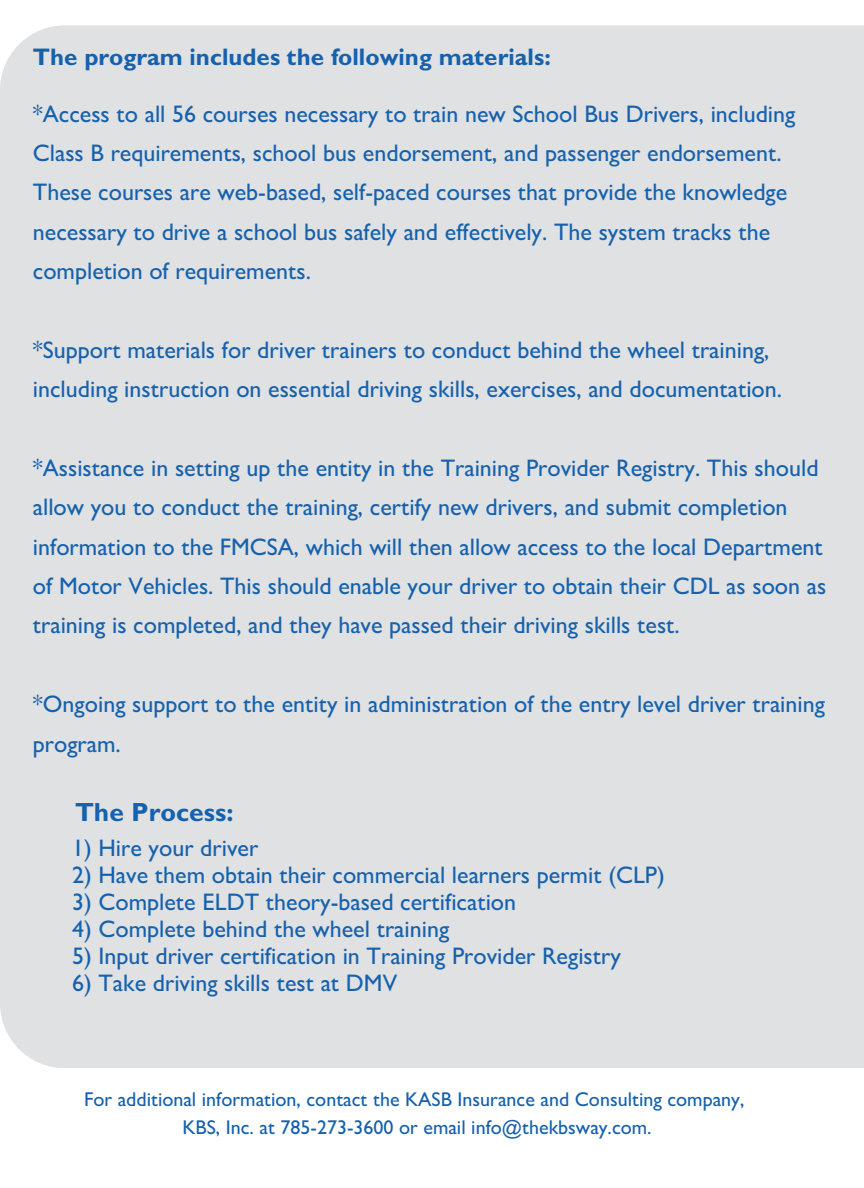
<style>
.page{position:relative;width:864px;height:1188px;background:#fff}
.page>*{position:absolute;margin:0;border:0;box-sizing:border-box;transform-origin:0 0}
.t1{font:700 26.4px "Gill Sans";color:#1661ad}
.t2{font:500 24px/39.3px "Gill Sans";color:#1661ad}
.t3{font:700 24px "Gill Sans";color:#1661ad}
.t4{font:500 19.95px/27.9px "Gill Sans";color:#1661ad;text-align:center}
</style>
<div class="page">
<div style="left:0;top:25px;width:864px;height:1043px;background:#dfe1e3"></div>
<p class="t3" style="left:33px;top:49px;width:519px">The program includes the following materials:</p>
<p class="t2" style="left:33px;top:98px;width:764px">*Access to all 56 courses necessary to train new School Bus Drivers, including Class B requirements, school bus endorsement, and passenger endorsement.<br>These courses are web-based, self-paced courses that provide the knowledge necessary to drive a school bus safely and effectively. The system tracks the completion of requirements.</p>
<p class="t2" style="left:33px;top:334px;width:751px">*Support materials for driver trainers to conduct behind the wheel training, including instruction on essential driving skills, exercises, and documentation.</p>
<p class="t2" style="left:33px;top:452px;width:795px">*Assistance in setting up the entity in the Training Provider Registry. This should allow you to conduct the training, certify new drivers, and submit completion information to the FMCSA, which will then allow access to the local Department of Motor Vehicles. This should enable your driver to obtain their CDL as soon as training is completed, and they have passed their driving skills test.</p>
<p class="t2" style="left:33px;top:688px;width:794px">*Ongoing support to the entity in administration of the entry level driver training program.</p>
<p class="t1" style="left:75px;top:803px;width:160px">The Process:</p>
<p class="t2" style="left:72px;top:832px;width:188px">1) Hire your driver</p>
<p class="t2" style="left:72px;top:859px;width:594px">2) Have them obtain their commercial learners permit (CLP)</p>
<p class="t2" style="left:72px;top:886px;width:446px">3) Complete ELDT theory-based certification</p>
<p class="t2" style="left:72px;top:913px;width:379px">4) Complete behind the wheel training</p>
<p class="t2" style="left:72px;top:940px;width:550px">5) Input driver certification in Training Provider Registry</p>
<p class="t2" style="left:72px;top:967px;width:327px">6) Take driving skills test at DMV</p>
<p class="t4" style="left:84px;top:1089px;width:662px">For additional information, contact the KASB Insurance and Consulting company,<br>KBS, Inc. at 785-273-3600 or email info@thekbsway.com.</p>
</div>
